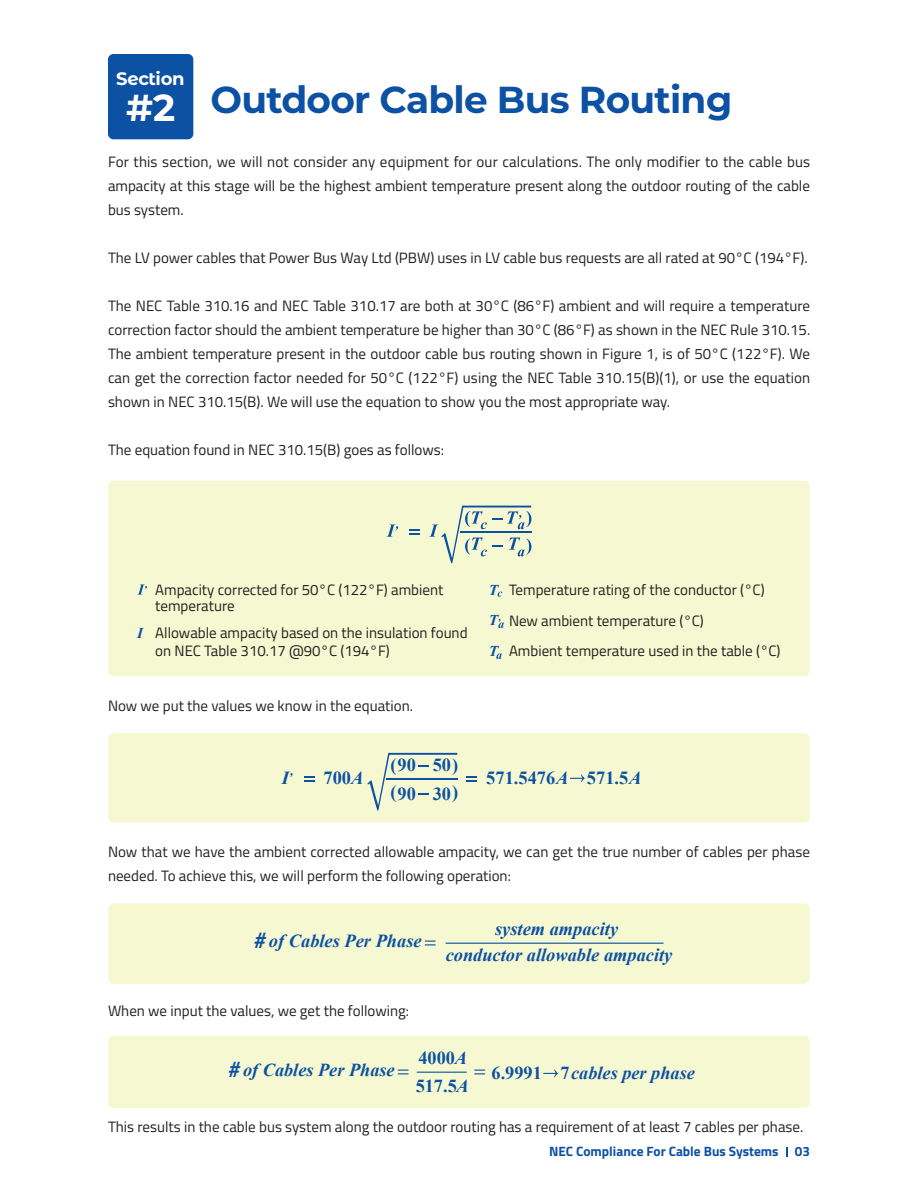
<style>
.page{position:relative;width:918px;height:1188px;background:#fff}
.page>*{position:absolute;margin:0;border:0;box-sizing:border-box;transform-origin:0 0}
.t1{font:700 37.5px "Montserrat";letter-spacing:-.02em;color:#0c51a3}
.t2{font:700 37.5px "Montserrat";color:#fff}
.t3{font:italic 700 18.45px/26.1px "Times New Roman";color:#0c51a3;text-align:center}
.t4{font:700 18.45px/28.7px "Times New Roman";color:#0c51a3}
.t5{font:italic 700 18.3px "Times New Roman";color:#0c51a3}
.t6{font:700 18.3px "Times New Roman";color:#0c51a3}
.t7{font:700 18px "Montserrat Alternates";letter-spacing:-.02em;color:#fff}
.t8{font:15px/24px "Titillium Web";color:#231f20}
.t9{font:italic 700 15px "Times New Roman";color:#0c51a3}
.t10{font:700 13.5px "Titillium Web";color:#0c51a3}
.s1{font-size:13.05px}
.s2{font-style:italic}
.s3{font-family:"Coolvetica Rg";font-weight:400;font-size:23.1px}
.s4{font-family:"Coolvetica Rg";font-weight:400;font-size:22.95px}
.s5{font-style:normal}
</style>
<div class="page">
<svg style="left:786px;top:1147px;width:2px;height:9px"></svg>
<div style="left:108px;top:481px;width:702px;height:195px;background:#f6f8d1;border-radius:5px"></div>
<div style="left:108px;top:733px;width:702px;height:89px;background:#f6f8d1;border-radius:5px"></div>
<div style="left:108px;top:903px;width:702px;height:81px;background:#f6f8d1;border-radius:5px"></div>
<div style="left:108px;top:1036px;width:702px;height:72px;background:#f6f8d1;border-radius:5px"></div>
<div style="left:108px;top:54px;width:85px;height:85px;background:#0c51a3;border-radius:5px"></div>
<hr style="left:386px;top:779px;width:72px;height:1px;background:#0c51a3">
<svg style="left:304px;top:777px;width:11px;height:4px"></svg>
<svg style="left:466px;top:777px;width:11px;height:4px"></svg>
<svg style="left:367px;top:753px;width:90px;height:58px"></svg>
<svg style="left:386px;top:525px;width:12px;height:12px"></svg>
<hr style="left:460px;top:531px;width:72px;height:2px;background:#0c51a3">
<svg style="left:409px;top:529px;width:11px;height:5px"></svg>
<svg style="left:429px;top:506px;width:102px;height:57px"></svg>
<hr style="left:446px;top:943px;width:218px;height:1px;background:#0c51a3">
<svg style="left:425px;top:941px;width:11px;height:4px"></svg>
<hr style="left:417px;top:1072px;width:50px;height:1px;background:#0c51a3">
<svg style="left:398px;top:1070px;width:11px;height:4px"></svg>
<svg style="left:474px;top:1070px;width:11px;height:4px"></svg>
<svg style="left:137px;top:584px;width:10px;height:11px"></svg>
<svg style="left:498px;top:591px;width:4px;height:6px"></svg>
<svg style="left:496px;top:653px;width:6px;height:6px"></svg>
<svg style="left:498px;top:619px;width:6px;height:9px"></svg>
<svg style="left:543px;top:1070px;width:15px;height:7px"></svg>
<svg style="left:570px;top:774px;width:15px;height:8px"></svg>
<p class="t7" style="left:116px;top:66px;width:70px">Section</p>
<p class="t2" style="left:126px;top:81px;width:51px">#2</p>
<p class="t1" style="left:211px;top:73px;width:523px">Outdoor Cable Bus Routing</p>
<p class="t8" style="left:108px;top:149px;width:704px;text-align:justify">For this section, we will not consider any equipment for our calculations. The only modifier to the cable bus ampacity at this stage will be the highest ambient temperature present along the outdoor routing of the cable bus system.</p>
<p class="t8" style="left:108px;top:245px;width:701px">The LV power cables that Power Bus Way Ltd (PBW) uses in LV cable bus requests are all rated at 90°C (194°F).</p>
<p class="t8" style="left:108px;top:293px;width:704px;text-align:justify">The NEC Table 310.16 and NEC Table 310.17 are both at 30°C (86°F) ambient and will require a temperature correction factor should the ambient temperature be higher than 30°C (86°F) as shown in the NEC Rule 310.15.<br>The ambient temperature present in the outdoor cable bus routing shown in Figure 1, is of 50°C (122°F). We can get the correction factor needed for 50°C (122°F) using the NEC Table 310.15(B)(1), or use the equation shown in NEC 310.15(B). We will use the equation to show you the most appropriate way.</p>
<p class="t8" style="left:108px;top:437px;width:338px">The equation found in NEC 310.15(B) goes as follows:</p>
<p class="t9" style="left:137px;top:623px;width:7px">I</p>
<p class="t8" style="left:155px;top:580px;width:290px;line-height:16.5px">Ampacity corrected for 50°C (122°F) ambient temperature</p>
<p class="t8" style="left:155px;top:623px;width:314px;line-height:18px">Allowable ampacity based on the insulation found on NEC Table 310.17 @90°C (194°F)</p>
<p class="t8" style="left:108px;top:693px;width:306px">Now we put the values we know in the equation.</p>
<p class="t9" style="left:489px;top:579px;width:11px">T</p>
<p class="t9" style="left:489px;top:610px;width:11px">T</p>
<p class="t9" style="left:489px;top:641px;width:11px">T</p>
<p class="t8" style="left:509px;top:577px;width:257px">Temperature rating of the conductor (°C)</p>
<p class="t8" style="left:509px;top:608px;width:196px">New ambient temperature (°C)</p>
<p class="t8" style="left:509px;top:638px;width:273px">Ambient temperature used in the table (°C)</p>
<p class="t4" style="left:390px;top:750px;width:69px">(90 50) (90 30)</p>
<p class="t3" style="left:282px;top:764px;width:12px">I<span class="s1">’</span></p>
<p class="t4" style="left:323px;top:763px;width:41px">700<span class="s2">A</span></p>
<p class="t4" style="left:486px;top:763px;width:156px">571.5476<span class="s2">A</span> 571.5<span class="s2">A</span></p>
<p class="t8" style="left:108px;top:839px;width:703px">Now that we have the ambient corrected allowable ampacity, we can get the true number of cables per phase needed. To achieve this, we will perform the following operation:</p>
<p class="t3" style="left:253px;top:927px;width:170px"><span class="s3">#</span> of Cables Per Phase</p>
<p class="t3" style="left:446px;top:915px;width:228px">system ampacity<br>conductor allowable ampacity</p>
<p class="t8" style="left:108px;top:998px;width:303px">When we input the values, we get the following:</p>
<p class="t5" style="left:228px;top:1057px;width:168px"><span class="s4">#</span> of Cables Per Phase</p>
<p class="t6" style="left:418px;top:1045px;width:50px">4000<span class="s2">A</span></p>
<p class="t6" style="left:416px;top:1073px;width:55px">517.5<span class="s2">A</span></p>
<p class="t5" style="left:492px;top:1060px;width:205px"><span class="s5">6.9991 ~ 7</span>cables per phase</p>
<p class="t8" style="left:108px;top:1114px;width:697px">This results in the cable bus system along the outdoor routing has a requirement of at least 7 cables per phase.</p>
<p class="t10" style="left:549px;top:1141px;width:262px">NEC Compliance For Cable Bus Systems 03</p>
</div>
